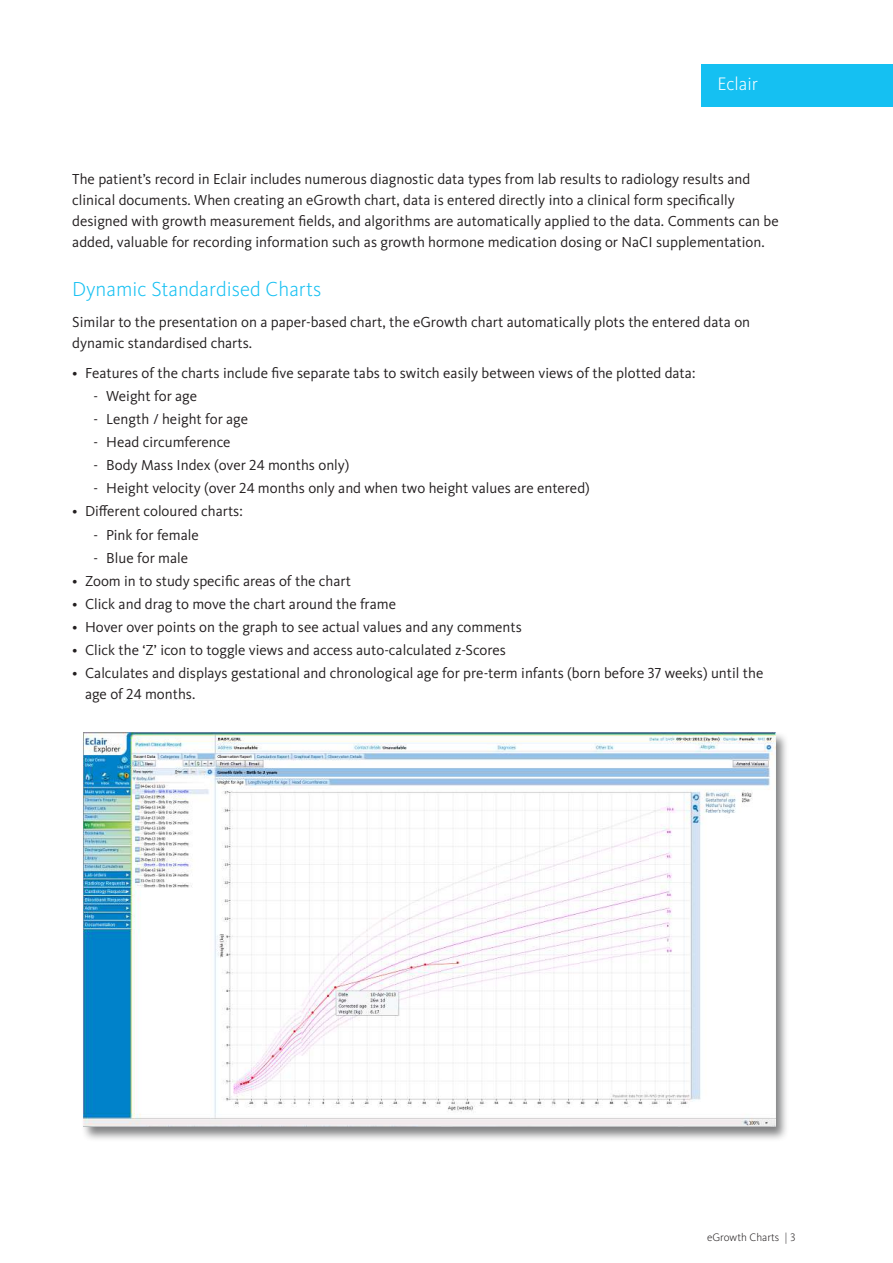
<style>
.page{position:relative;width:893px;height:1263px;background:#fff}
.page>*{position:absolute;margin:0;border:0;box-sizing:border-box;transform-origin:0 0}
.t1{font:300 21px "Kievit Pro";color:#15c0f2}
.t2{font:300 18.75px "Kievit Pro";color:#fff}
.t3{font:15px/21px "Kievit Pro";color:#231f20}
.t4{font:300 11.25px "Kievit Pro";color:#231f20}
</style>
<div class="page">
<div style="left:702px;top:64px;width:191px;height:42px;background:#15c0f2"></div>
<div style="left:81px;top:731px;width:708px;height:410px;background:#57585a;opacity:.75"></div>
<img style="left:84px;top:733px;width:691px;height:394px">
<p class="t2" style="left:717px;top:73px;width:42px">Eclair</p>
<p class="t3" style="left:72px;top:168px;width:708px">The patient’s record in Eclair includes numerous diagnostic data types from lab results to radiology results and clinical documents. When creating an eGrowth chart, data is entered directly into a clinical form specifically designed with growth measurement fields, and algorithms are automatically applied to the data. Comments can be added, valuable for recording information such as growth hormone medication dosing or NaCI supplementation.</p>
<h1 class="t1" style="left:72px;top:276px;width:251px">Dynamic Standardised Charts</h1>
<p class="t3" style="left:72px;top:311px;width:679px">Similar to the presentation on a paper-based chart, the eGrowth chart automatically plots the entered data on dynamic standardised charts.</p>
<p class="t3" style="left:72px;top:362px;width:625px">• Features of the charts include five separate tabs to switch easily between views of the plotted data:</p>
<p class="t3" style="left:94px;top:385px;width:105px">- Weight for age</p>
<p class="t3" style="left:94px;top:408px;width:156px">- Length / height for age</p>
<p class="t3" style="left:94px;top:431px;width:139px">- Head circumference</p>
<p class="t3" style="left:94px;top:455px;width:258px">- Body Mass Index (over 24 months only)</p>
<p class="t3" style="left:94px;top:478px;width:498px">- Height velocity (over 24 months only and when two height values are entered)</p>
<p class="t3" style="left:72px;top:501px;width:172px">• Different coloured charts:</p>
<p class="t3" style="left:94px;top:524px;width:107px">- Pink for female</p>
<p class="t3" style="left:94px;top:547px;width:96px">- Blue for male</p>
<p class="t3" style="left:72px;top:570px;width:280px">• Zoom in to study specific areas of the chart</p>
<p class="t3" style="left:72px;top:593px;width:325px">• Click and drag to move the chart around the frame</p>
<p class="t3" style="left:72px;top:616px;width:451px">• Hover over points on the graph to see actual values and any comments</p>
<p class="t3" style="left:72px;top:640px;width:435px">• Click the ‘Z’ icon to toggle views and access auto-calculated z-Scores</p>
<p class="t3" style="left:85px;top:663px;width:680px;text-indent:-13px">• Calculates and displays gestational and chronological age for pre-term infants (born before 37 weeks) until the age of 24 months.</p>
<p class="t4" style="left:707px;top:1230px;width:90px">eGrowth Charts | 3</p>
</div>
